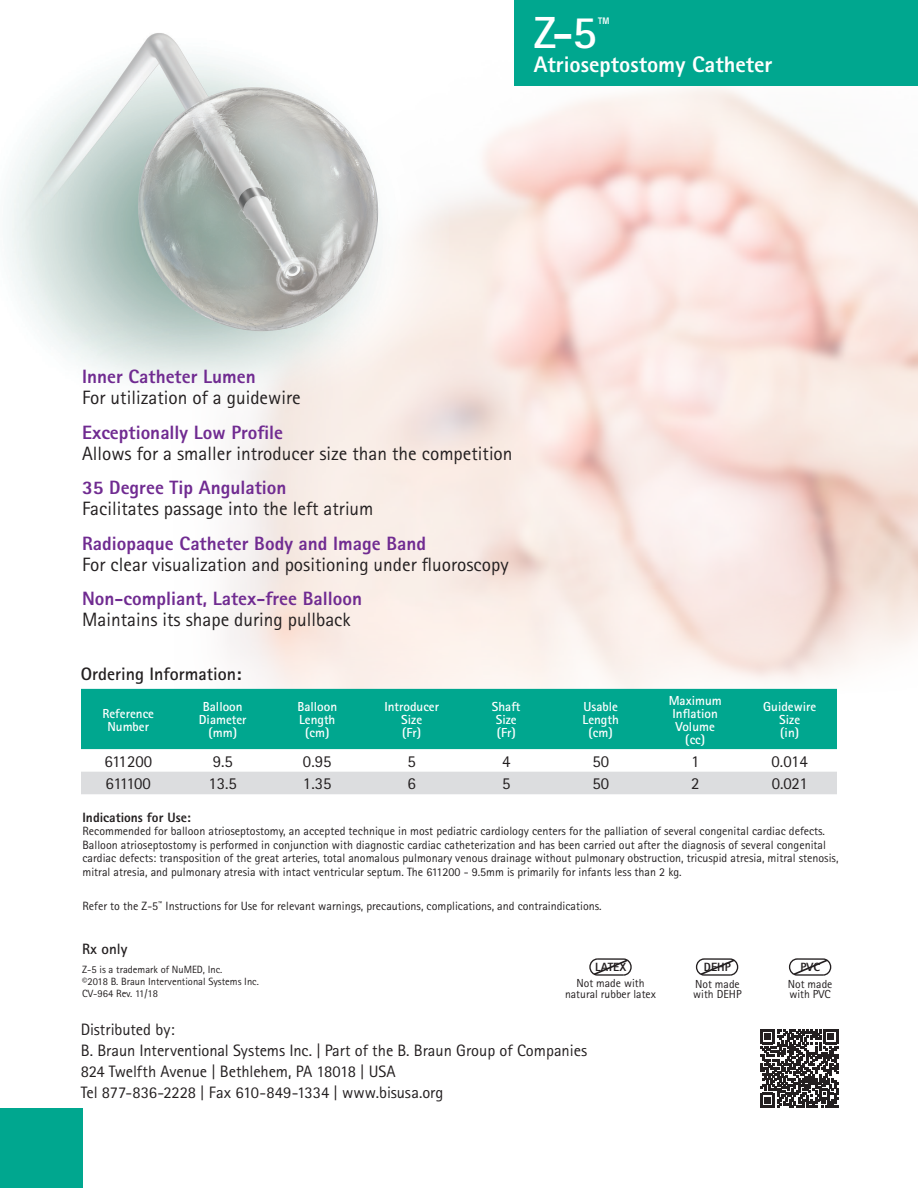
<style>
.page{position:relative;width:918px;height:1188px;background:#fff}
.page>*{position:absolute;margin:0;border:0;box-sizing:border-box;transform-origin:0 0}
.Headline{font:700 45px "Rotis Sans Serif";color:#fff}
.Headline-2{font:800 22.5px "Rotis Sans Serif";color:#fff}
.t1{font:19.35px/21px "Rotis Sans Serif";color:#231f20}
.t2{font:800 19.35px/21px "Rotis Sans Serif";color:#702b91}
.t3{font:700 18px "Rotis Sans Serif";color:#231f20}
.t4{font:16.8px "Rotis Sans Serif";color:#231f20}
.Bodytext__Box{font:16.5px/21px "Rotis Sans Serif";letter-spacing:-.005em;color:#231f20}
.t5{font:700 15px "Rotis Sans Serif";color:#231f20}
.t6{font:800 13.5px "Rotis Sans Serif";color:#231f20}
.t7{font:700 13.05px/13px "Rotis Sans Serif";color:#fff;text-align:center}
.t8{font:12px/13.5px "Rotis Sans Serif";color:#231f20}
.t9{font:800 12px "Rotis Sans Serif";color:#231f20}
.t10{font:11.7px/10.2px "Rotis Sans Serif";color:#231f20}
.t11{font:10.5px/12px "Rotis Sans Serif";color:#231f20}
.s1{font-size:46.5px}
.s2{font-weight:800;color:#702b91}
.s3{font-weight:400;color:#231f20}
</style>
<div class="page">
<img style="left:152px;top:29px;width:766px;height:660px">
<img style="left:6px;top:29px;width:443px;height:419px">
<div style="left:0;top:1108px;width:82px;height:80px;background:#00a78f"></div>
<svg style="left:589px;top:958px;width:43px;height:18px"></svg>
<svg style="left:695px;top:958px;width:44px;height:18px"></svg>
<svg style="left:788px;top:958px;width:44px;height:18px"></svg>
<div style="left:81px;top:689px;width:756px;height:60px;background:#00a78f"></div>
<div style="left:81px;top:772px;width:756px;height:22px;background:#dcdddf"></div>
<svg style="left:760px;top:1029px;width:78px;height:78px"></svg>
<div style="left:515px;top:0;width:403px;height:85px;background:#00a78f"></div>
<p class="Headline" style="left:534px;top:4px;width:79px">Z-<span class="s1">5</span><sup>™</sup></p>
<p class="Headline-2" style="left:534px;top:50px;width:240px">Atrioseptostomy Catheter</p>
<p class="t1" style="left:82px;top:366px;width:220px"><span class="s2">Inner Catheter Lumen<br></span>For utilization of a guidewire</p>
<p class="t1" style="left:82px;top:422px;width:432px"><span class="s2">Exceptionally Low Profile<br></span>Allows for a smaller introducer size than the competition</p>
<p class="t1" style="left:82px;top:477px;width:293px"><span class="s2">35 Degree Tip Angulation<br></span>Facilitates passage into the left atrium</p>
<p class="t1" style="left:82px;top:533px;width:428px"><span class="s2">Radiopaque Catheter Body and Image Band<br></span>For clear visualization and positioning under fluoroscopy</p>
<p class="t2" style="left:82px;top:588px;width:282px">Non-compliant, Latex-free Balloon<br><span class="s3">Maintains its shape during pullback</span></p>
<p class="t3" style="left:81px;top:662px;width:162px">Ordering Information:</p>
<p class="t7" style="left:102px;top:706px;width:53px">Reference<br>Number</p>
<p class="t7" style="left:199px;top:700px;width:49px">Balloon<br>Diameter (mm)</p>
<p class="t7" style="left:297px;top:700px;width:41px">Balloon<br>Length (cm)</p>
<p class="t7" style="left:384px;top:700px;width:56px">Introducer<br>Size</p>
<p class="t7" style="left:402px;top:726px;width:21px">(Fr)</p>
<p class="t7" style="left:492px;top:700px;width:30px;text-align:left">Shaft<br>Size (Fr)</p>
<p class="t7" style="left:583px;top:700px;width:38px">Usable<br>Length (cm)</p>
<p class="t7" style="left:669px;top:693px;width:55px">Maximum<br>Inflation<br>Volume (cc)</p>
<p class="t7" style="left:763px;top:700px;width:55px">Guidewire<br>Size</p>
<p class="t7" style="left:780px;top:726px;width:20px">(in)</p>
<p class="t4" style="left:104px;top:751px;width:49px">611200</p>
<p class="t4" style="left:213px;top:751px;width:22px">9.5</p>
<p class="t4" style="left:303px;top:751px;width:30px">0.95</p>
<p class="t4" style="left:408px;top:751px;width:10px">5</p>
<p class="t4" style="left:502px;top:751px;width:10px">4</p>
<p class="t4" style="left:592px;top:751px;width:18px">50</p>
<p class="t4" style="left:691px;top:751px;width:10px">1</p>
<p class="t4" style="left:772px;top:751px;width:38px">0.014</p>
<p class="t4" style="left:106px;top:774px;width:47px">611100</p>
<p class="t4" style="left:208px;top:774px;width:30px">13.5</p>
<p class="t4" style="left:303px;top:774px;width:30px">1.35</p>
<p class="t4" style="left:408px;top:774px;width:10px">6</p>
<p class="t4" style="left:502px;top:774px;width:10px">5</p>
<p class="t4" style="left:592px;top:774px;width:18px">50</p>
<p class="t4" style="left:691px;top:774px;width:10px">2</p>
<p class="t4" style="left:772px;top:774px;width:37px">0.021</p>
<p class="t6" style="left:82px;top:809px;width:110px">Indications for Use:</p>
<p class="t8" style="left:82px;top:824px;width:757px">Recommended for balloon atrioseptostomy, an accepted technique in most pediatric cardiology centers for the palliation of several congenital cardiac defects.<br>Balloon atrioseptostomy is performed in conjunction with diagnostic cardiac catheterization and has been carried out after the diagnosis of several congenital cardiac defects: transposition of the great arteries, total anomalous pulmonary venous drainage without pulmonary obstruction, tricuspid atresia, mitral stenosis, mitral atresia, and pulmonary atresia with intact ventricular septum. The 611200 - 9.5mm is primarily for infants less than 2 kg.</p>
<p class="t8" style="left:82px;top:899px;width:521px">Refer to the Z-5<sup>™</sup> Instructions for Use for relevant warnings, precautions, complications, and contraindications.</p>
<p class="t5" style="left:82px;top:940px;width:47px">Rx only</p>
<p class="t11" style="left:82px;top:963px;width:178px">Z-5 is a trademark of NuMED, Inc.<br>©2018 B. Braun Interventional Systems Inc.<br>CV-964 Rev. 11/18</p>
<p class="t9" style="left:595px;top:959px;width:33px">LATEX</p>
<p class="t10" style="left:576px;top:978px;width:70px">Not made with</p>
<p class="t10" style="left:565px;top:988px;width:92px">natural rubber latex</p>
<p class="Bodytext__Box" style="left:81px;top:1019px;width:96px">Distributed by:</p>
<p class="Bodytext__Box" style="left:81px;top:1040px;width:508px">B. Braun Interventional Systems Inc. | Part of the B. Braun Group of Companies<br>824 Twelfth Avenue | Bethlehem, PA 18018 | USA</p>
<p class="Bodytext__Box" style="left:81px;top:1082px;width:364px">Tel 877-836-2228 | Fax 610-849-1334 | www.bisusa.org</p>
<p class="t9" style="left:704px;top:959px;width:28px">DEHP</p>
<p class="t9" style="left:801px;top:959px;width:21px">PVC</p>
<p class="t10" style="left:693px;top:978px;width:50px">Not made with DEHP</p>
<p class="t10" style="left:788px;top:978px;width:46px">Not made with PVC</p>
</div>
